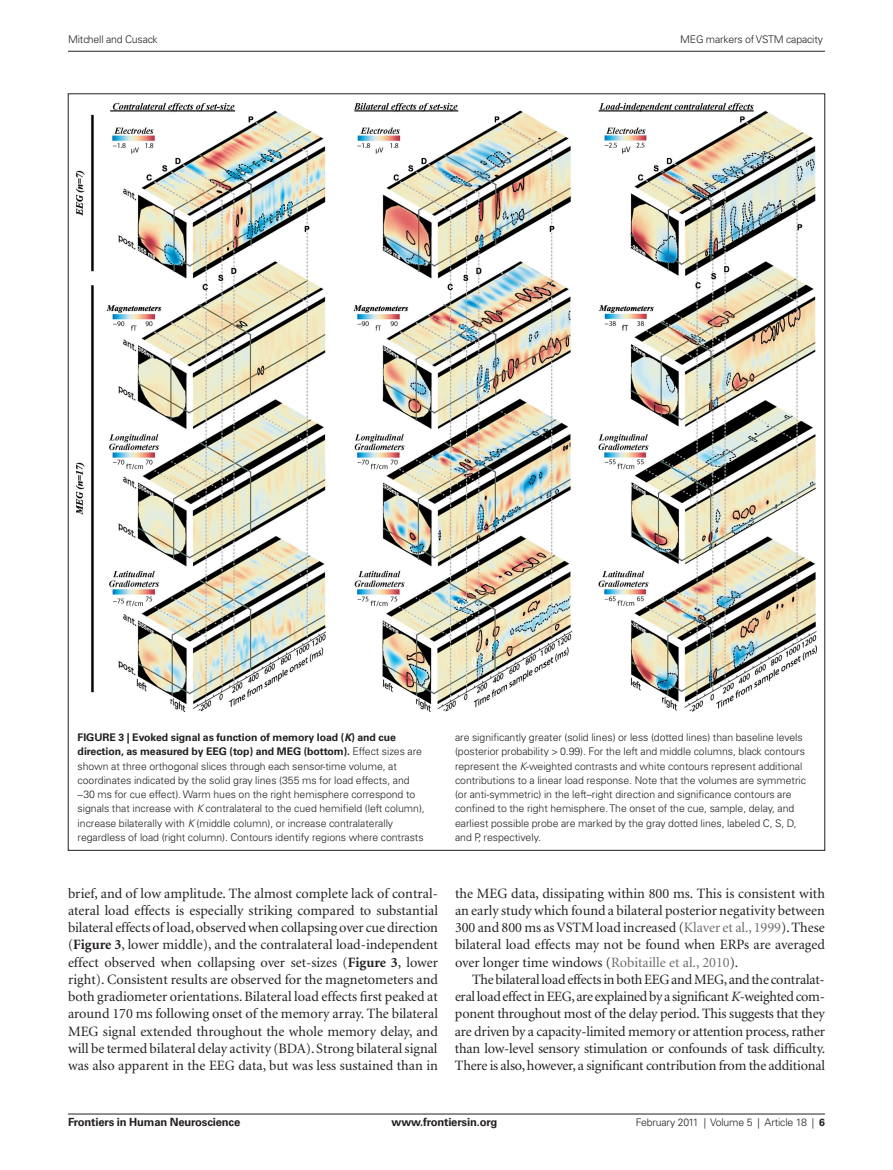
<style>
.page{position:relative;width:893px;height:1170px;background:#fff}
.page>*{position:absolute;margin:0;border:0;box-sizing:border-box;transform-origin:0 0}
.t1{font:14.25px/17.2px "Minion";color:#231f20;text-align:justify}
.t2{font:700 11.25px "Univers";letter-spacing:-.015em;color:#231f20}
.t3{font:300 10.5px/14.2px "Univers";letter-spacing:-.005em;color:#231f20}
.s1{font-weight:700}
.s2{font-weight:700;font-style:italic}
.s3{font-style:italic}
.s4{color:#6c6d70}
</style>
<div class="page">
<img style="left:77px;top:103px;width:739px;height:608px">
<hr style="left:68px;top:1113px;width:757px;height:1px;background:#231f20">
<hr style="left:68px;top:51px;width:757px;height:1px;background:#231f20">
<p class="t3" style="left:68px;top:32px;width:91px">Mitchell and Cusack</p>
<p class="t3" style="left:680px;top:32px;width:145px">MEG markers of VSTM capacity</p>
<p class="t3" style="left:78px;top:730px;width:349px"><span class="s1">Figure 3 | evoked signal as function of memory load (</span><span class="s2">K</span><span class="s1">) and cue direction, as measured by eeg (top) and Meg (bottom).</span> Effect sizes are shown at three orthogonal slices through each sensor-time volume, at coordinates indicated by the solid gray lines (355 ms for load effects, and −30 ms for cue effect). Warm hues on the right hemisphere correspond to signals that increase with <span class="s3">K</span> contralateral to the cued hemifield (left column), increase bilaterally with <span class="s3">K</span> (middle column), or increase contralaterally regardless of load (right column). Contours identify regions where contrasts</p>
<p class="t3" style="left:455px;top:730px;width:353px">are significantly greater (solid lines) or less (dotted lines) than baseline levels (posterior probability 0.99). For the left and middle columns, black contours represent the <span class="s3">K</span>-weighted contrasts and white contours represent additional contributions to a linear load response. Note that the volumes are symmetric (or anti-symmetric) in the left–right direction and significance contours are confined to the right hemisphere. The onset of the cue, sample, delay, and earliest possible probe are marked by the gray dotted lines, labeled C, S, D, and P, respectively.</p>
<p class="t1" style="left:68px;top:884px;width:371px">brief, and of low amplitude. The almost complete lack of contral&shy;ateral load effects is especially striking compared to substantial bilateral effects of load, observed when collapsing over cue direction (<span class="s1">Figure 3</span>, lower middle), and the contralateral load-independent effect observed when collapsing over set-sizes (<span class="s1">Figure 3</span>, lower right). Consistent results are observed for the magnetometers and both gradiometer orientations. Bilateral load effects first peaked at around 170 ms following onset of the memory array. The bilateral MEG signal extended throughout the whole memory delay, and will be termed bilateral delay activity (BDA). Strong bilateral signal was also apparent in the EEG data, but was less sustained than in</p>
<p class="t1" style="left:455px;top:884px;width:371px">the MEG data, dissipating within 800 ms. This is consistent with an early study which found a bilateral posterior negativity between 300 and 800 ms as VSTM load increased (<span class="s4">Klaver et al., 1999</span>). These bilateral load effects may not be found when ERPs are averaged over longer time windows (<span class="s4">Robitaille et al., 2010</span>).</p>
<p class="t1" style="left:455px;top:971px;width:372px;text-indent:17px">The bilateral load effects in both EEG and MEG, and the contralat&shy;eral load effect in EEG, are explained by a significant <span class="s3">K</span>-weighted com&shy;ponent throughout most of the delay period. This suggests that they are driven by a capacity-limited memory or attention process, rather than low-level sensory stimulation or confounds of task difficulty.<br>There is also, however, a significant contribution from the additional</p>
<p class="t2" style="left:68px;top:1115px;width:174px">Frontiers in Human Neuroscience</p>
<p class="t2" style="left:392px;top:1115px;width:107px">www.frontiersin.org</p>
<p class="t3" style="left:636px;top:1115px;width:190px">February 2011 | Volume 5 | Article 18 | <span class="s1">6</span></p>
</div>
